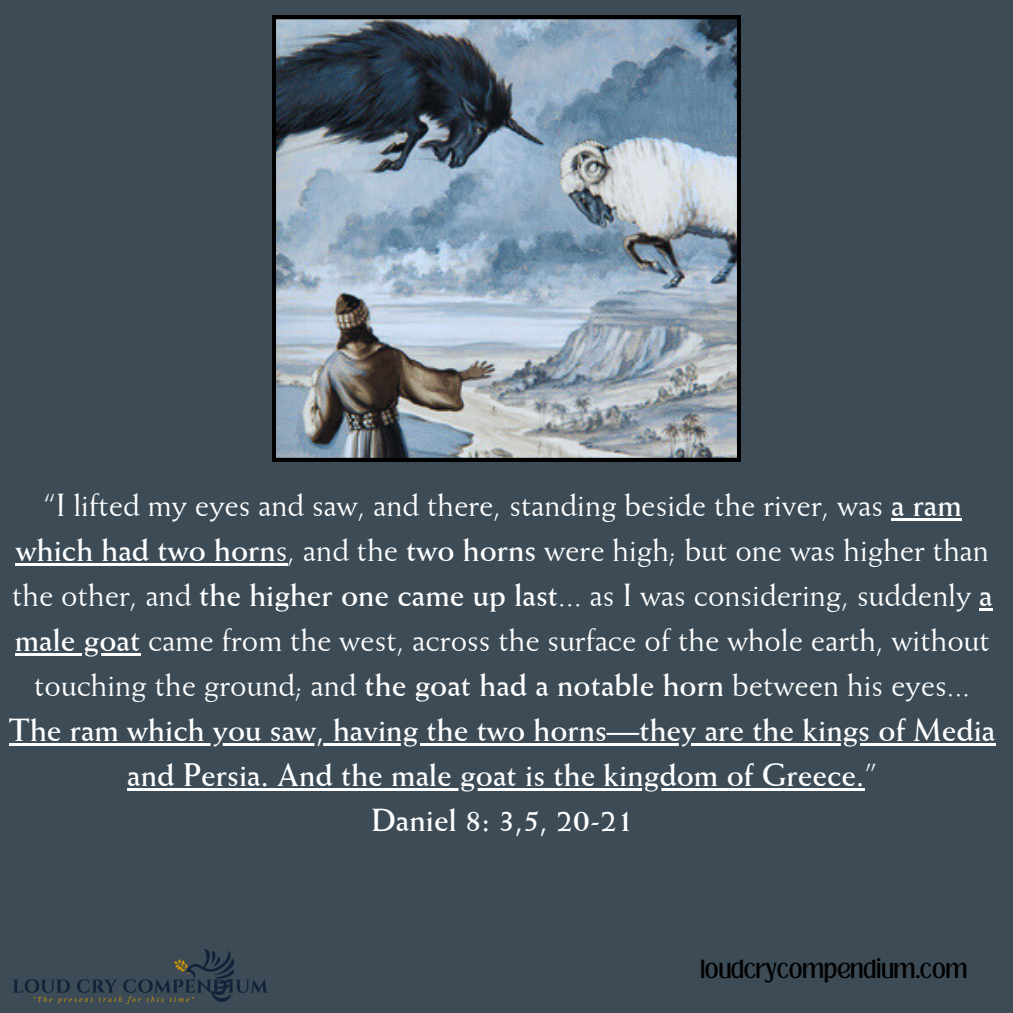
<style>
.page{position:relative;width:1013px;height:1013px;background:#fff}
.page>*{position:absolute;margin:0;border:0;box-sizing:border-box;transform-origin:0 0}
.t1{font:32.38px/45px "Weiss BT";color:#fff;text-align:center}
.t2{font:700 32.38px/45px "Weiss BT";color:#fff;text-align:center}
.t3{font:20px "Loubag";color:#000}
.s1{font-weight:700}
.s2{font-weight:400}
</style>
<div class="page">
<div style="left:0;top:0;width:1012px;height:1012px;background:#3c4b56"></div>
<img style="left:272px;top:16px;width:468px;height:445px">
<img style="left:13px;top:949px;width:255px;height:56px">
<hr style="left:891px;top:518px;width:70px;height:3px;background:#fff">
<hr style="left:16px;top:563px;width:260px;height:3px;background:#fff">
<svg style="left:276px;top:563px;width:11px;height:3px"></svg>
<svg style="left:979px;top:608px;width:13px;height:3px"></svg>
<hr style="left:15px;top:653px;width:125px;height:3px;background:#fff">
<hr style="left:9px;top:743px;width:986px;height:3px;background:#fff">
<hr style="left:127px;top:788px;width:737px;height:3px;background:#fff">
<p class="t1" style="left:12px;top:482px;width:982px">“I lifted my eyes and saw, and there, standing beside the river, was <span class="s1">a ram which had two horn</span>s, and the <span class="s1">two horns</span> were high; but one was higher than the other, and <span class="s1">the higher one came up last</span>... as I was considering, suddenly <span class="s1">a male goat</span> came from the west, across the surface of the whole earth, without touching the ground; and <span class="s1">the goat had a notable horn</span> between his eyes...</p>
<p class="t2" style="left:9px;top:707px;width:987px">The ram which you saw, having the two horns—they are the kings of Media and Persia. And the male goat is the kingdom of Greece.<span class="s2">”</span></p>
<p class="t2" style="left:371px;top:797px;width:264px">Daniel 8: 3,5, 20-21</p>
<p class="t3" style="left:700px;top:953px;width:268px">loudcrycompendium.com</p>
</div>
